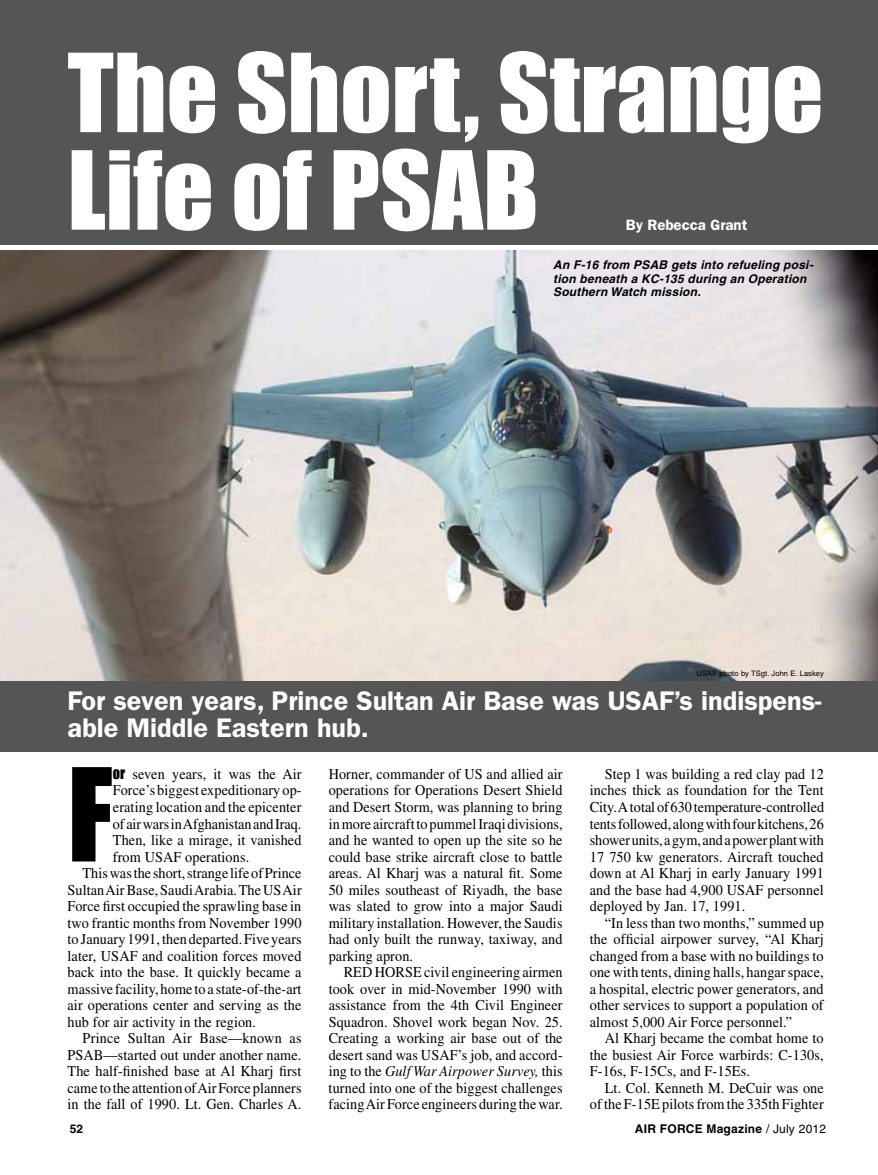
<style>
.page{position:relative;width:878px;height:1175px;background:#fff}
.page>*{position:absolute;margin:0;border:0;box-sizing:border-box;transform-origin:0 0}
.t1{font:119.4px "Impact";color:#000;scale:.95 1}
.t2{font:100.5px/97.5px "Impact";color:#fff}
.t3{font:600 27px/27px "Franklin Gothic";color:#fff}
.t4{font:15px/16.5px "Times";letter-spacing:.005em;color:#000;text-align:justify;scale:.95 1}
.t5{font:600 15px "Franklin Gothic";color:#fff}
.t6{font:italic 700 12px/13.5px "Helvetica";letter-spacing:.02em;color:#000}
.t7{font:700 12px "Helvetica";letter-spacing:.02em;color:#000}
.t8{font:7.5px "Helvetica";letter-spacing:.02em;color:#000}
.s1{font-family:"Impact"}
.s2{font-style:italic}
.s3{font-weight:400}
</style>
<div class="page">
<div style="left:0;top:0;width:878px;height:244px;background:#555556"></div>
<img style="left:0;top:250px;width:878px;height:431px">
<div style="left:0;top:681px;width:878px;height:70px;background:#555556"></div>
<h2 class="t2" style="left:68px;top:41px;width:757px">The Short, Strange<br>Life of PSAB</h2>
<p class="t5" style="left:626px;top:215px;width:123px">By Rebecca Grant</p>
<p class="t6" style="left:553px;top:258px;width:262px">An F-16 from PSAB gets into refueling posi&shy;tion beneath a KC-135 during an Operation<br>Southern Watch mission.</p>
<p class="t8" style="left:696px;top:669px;width:129px">USAF photo by TSgt. John E. Laskey</p>
<h3 class="t3" style="left:68px;top:687px;width:755px">For seven years, Prince Sultan Air Base was USAF’s indispens&shy;able Middle Eastern hub.</h3>
<h1 class="t1" style="left:68px;top:722px;width:49px">F</h1>
<p class="t4" style="left:113px;top:765px;width:200px"><span class="s1">or</span> seven years, it was the Air</p>
<p class="t4" style="left:113px;top:782px;width:200px">Force’s biggest expeditionary op-</p>
<p class="t4" style="left:113px;top:798px;width:200px">erating location and the epicenter</p>
<p class="t4" style="left:113px;top:815px;width:200px">of air wars in Afghanistan and Iraq.</p>
<p class="t4" style="left:113px;top:831px;width:200px">Then, like a mirage, it vanished</p>
<p class="t4" style="left:113px;top:848px;width:145px">from USAF operations.</p>
<p class="t4" style="left:82px;top:864px;width:232px">This was the short, strange life of Prince</p>
<p class="t4" style="left:67px;top:881px;width:248px">Sultan Air Base, Saudi Arabia. The US Air</p>
<p class="t4" style="left:67px;top:897px;width:248px">Force first occupied the sprawling base in</p>
<p class="t4" style="left:67px;top:914px;width:248px">two frantic months from November 1990</p>
<p class="t4" style="left:67px;top:930px;width:248px">to January 1991, then departed. Five years</p>
<p class="t4" style="left:67px;top:947px;width:248px">later, USAF and coalition forces moved</p>
<p class="t4" style="left:67px;top:963px;width:248px">back into the base. It quickly became a</p>
<p class="t4" style="left:67px;top:980px;width:248px">massive facility, home to a state-of-the-art</p>
<p class="t4" style="left:67px;top:996px;width:248px">air operations center and serving as the</p>
<p class="t4" style="left:67px;top:1013px;width:200px">hub for air activity in the region.</p>
<p class="t4" style="left:82px;top:1029px;width:232px">Prince Sultan Air Base—known as</p>
<p class="t4" style="left:67px;top:1046px;width:248px">PSAB—started out under another name.</p>
<p class="t4" style="left:67px;top:1062px;width:248px">The half-finished base at Al Kharj first</p>
<p class="t4" style="left:67px;top:1079px;width:248px">came to the attention of Air Force planners</p>
<p class="t4" style="left:67px;top:1095px;width:248px">in the fall of 1990. Lt. Gen. Charles A.</p>
<p class="t4" style="left:328px;top:765px;width:248px">Horner, commander of US and allied air operations for Operations Desert Shield and Desert Storm, was planning to bring in more aircraft to pummel Iraqi divisions, and he wanted to open up the site so he could base strike aircraft close to battle areas. Al Kharj was a natural fit. Some 50 miles southeast of Riyadh, the base was slated to grow into a major Saudi military installation. However, the Saudis had only built the runway, taxiway, and parking apron.</p>
<p class="t4" style="left:328px;top:963px;width:248px;text-indent:15px">RED HORSE civil engineering airmen took over in mid-November 1990 with assistance from the 4th Civil Engineer Squadron. Shovel work began Nov. 25.<br>Creating a working air base out of the desert sand was USAF’s job, and accord&shy;ing to the <span class="s2">Gulf War Airpower Survey,</span> this turned into one of the biggest challenges facing Air Force engineers during the war.</p>
<p class="t4" style="left:589px;top:765px;width:248px;text-indent:15px">Step 1 was building a red clay pad 12 inches thick as foundation for the Tent City. A total of 630 temperature-controlled tents followed, along with four kitchens, 26 shower units, a gym, and a power plant with 17 750 kw generators. Aircraft touched down at Al Kharj in early January 1991 and the base had 4,900 USAF personnel deployed by Jan. 17, 1991.</p>
<p class="t4" style="left:589px;top:914px;width:248px;text-indent:15px">“In less than two months,” summed up the official airpower survey, “Al Kharj changed from a base with no buildings to one with tents, dining halls, hangar space, a hospital, electric power generators, and other services to support a population of almost 5,000 Air Force personnel.”</p>
<p class="t4" style="left:589px;top:1029px;width:248px;text-indent:15px">Al Kharj became the combat home to the busiest Air Force warbirds: C-130s, F-16s, F-15Cs, and F-15Es.</p>
<p class="t4" style="left:589px;top:1079px;width:248px;text-align:right">Lt. Col. Kenneth M. DeCuir was one of the F-15E pilots from the 335th Fighter</p>
<p class="t7" style="left:70px;top:1121px;width:15px">52</p>
<p class="t7" style="left:635px;top:1121px;width:193px">AIR FORCE Magazine <span class="s3">/ July 2012</span></p>
</div>
